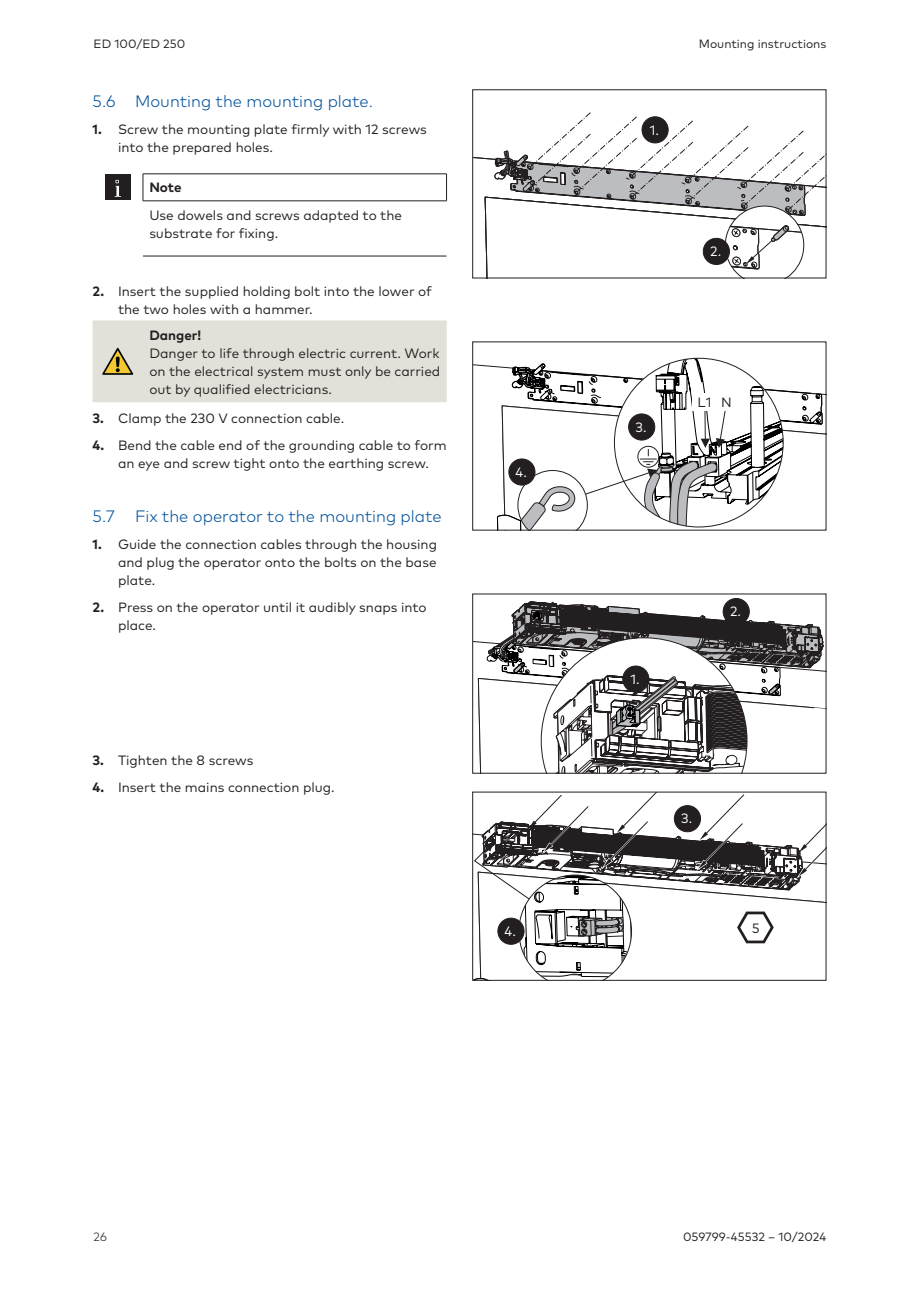
<style>
.page{position:relative;width:919px;height:1289px;background:#fff}
.page>*{position:absolute;margin:0;border:0;box-sizing:border-box;transform-origin:0 0}
.t1{font:300 16.5px "Mark Pro";color:#01519b}
.Table_text{font:13.5px/18px "Mark Pro";color:#231f20}
.Body_text{font:13.5px "Mark Pro";color:#fff}
.Table_title{font:700 13.5px "Mark Pro";color:#231f20}
.Body_text-2{font:700 13.5px "Mark Pro";color:#231f20}
.Text_in_picture{font:13.5px "Mark Pro";color:#231f20}
.t2{font:12px "Mark Pro";color:#231f20}
.t3{font:300 12px "Mark Pro";color:#231f20}
.s1{font-weight:700}
</style>
<div class="page">
<hr style="left:143px;top:173px;width:303px;height:1px;background:#231f20">
<svg style="left:143px;top:174px;width:1px;height:26px"></svg>
<svg style="left:446px;top:174px;width:1px;height:27px"></svg>
<hr style="left:143px;top:200px;width:303px;height:1px;background:#231f20">
<hr style="left:143px;top:256px;width:303px;height:1px;background:#231f20">
<div style="left:105px;top:175px;width:25px;height:25px;background:#231f20"></div>
<svg style="left:115px;top:180px;width:6px;height:17px"></svg>
<div style="left:92px;top:320px;width:354px;height:82px;background:#e2e1d9"></div>
<svg style="left:474px;top:112px;width:350px;height:164px"></svg>
<div style="left:472px;top:89px;width:354px;height:189px;border:1px solid #231f20"></div>
<div style="left:642px;top:117px;width:26px;height:26px;background:#231f20;border-radius:50%"></div>
<div style="left:641px;top:116px;width:27px;height:27px;border:1px solid #231f20;border-radius:50%"></div>
<div style="left:703px;top:238px;width:26px;height:26px;background:#231f20;border-radius:50%"></div>
<div style="left:702px;top:238px;width:27px;height:27px;border:1px solid #231f20;border-radius:50%"></div>
<svg style="left:474px;top:357px;width:350px;height:171px"></svg>
<div style="left:692px;top:394px;width:24px;height:17px;background:#fff"></div>
<div style="left:717px;top:394px;width:18px;height:17px;background:#fff"></div>
<div style="left:628px;top:414px;width:26px;height:26px;background:#231f20;border-radius:50%"></div>
<div style="left:628px;top:413px;width:27px;height:27px;border:1px solid #231f20;border-radius:50%"></div>
<div style="left:509px;top:459px;width:26px;height:26px;background:#231f20;border-radius:50%"></div>
<div style="left:508px;top:458px;width:27px;height:27px;border:1px solid #231f20;border-radius:50%"></div>
<svg style="left:472px;top:593px;width:355px;height:388px"></svg>
<div style="left:674px;top:805px;width:26px;height:26px;background:#231f20;border-radius:50%"></div>
<div style="left:674px;top:805px;width:27px;height:27px;border:1px solid #231f20;border-radius:50%"></div>
<div style="left:498px;top:918px;width:26px;height:26px;background:#231f20;border-radius:50%"></div>
<div style="left:497px;top:917px;width:27px;height:27px;border:1px solid #231f20;border-radius:50%"></div>
<p class="t2" style="left:94px;top:35px;width:93px">ED 100/ED 250</p>
<p class="t2" style="left:698px;top:35px;width:129px">Mounting instructions</p>
<p class="t1" style="left:92px;top:89px;width:282px">5.6 Mounting the mounting plate.</p>
<p class="Table_text" style="left:118px;top:119px;width:310px;text-indent:-26px"><span class="s1">1.</span> Screw the mounting plate firmly with 12 screws into the prepared holes.</p>
<p class="Body_text-2" style="left:149px;top:177px;width:34px">Note</p>
<p class="Table_text" style="left:149px;top:205px;width:254px">Use dowels and screws adapted to the substrate for fixing.</p>
<p class="Table_text" style="left:118px;top:281px;width:315px;text-indent:-26px"><span class="s1">2.</span> Insert the supplied holding bolt into the lower of the two holes with a hammer.</p>
<p class="Table_title" style="left:149px;top:324px;width:53px">Danger!</p>
<p class="Table_text" style="left:149px;top:343px;width:292px;text-align:justify">Danger to life through electric current. Work on the electrical system must only be carried out by qualified electricians.</p>
<p class="Table_text" style="left:92px;top:407px;width:253px"><span class="s1">3.</span> Clamp the 230 V connection cable.</p>
<p class="Table_text" style="left:92px;top:434px;width:355px;text-align:center"><span class="s1">4.</span> Bend the cable end of the grounding cable to form an eye and screw tight onto the earthing screw.</p>
<p class="t1" style="left:92px;top:503px;width:351px">5.7 Fix the operator to the mounting plate</p>
<p class="Table_text" style="left:118px;top:533px;width:320px;text-align:justify;text-indent:-26px"><span class="s1">1.</span> Guide the connection cables through the housing and plug the operator onto the bolts on the base plate.</p>
<p class="Table_text" style="left:118px;top:596px;width:310px;text-indent:-26px"><span class="s1">2.</span> Press on the operator until it audibly snaps into place.</p>
<p class="Table_text" style="left:92px;top:749px;width:162px"><span class="s1">3.</span> Tighten the 8 screws</p>
<p class="Table_text" style="left:92px;top:776px;width:244px"><span class="s1">4.</span> Insert the mains connection plug.</p>
<p class="Body_text" style="left:515px;top:462px;width:13px">4.</p>
<p class="Body_text" style="left:504px;top:921px;width:13px">4.</p>
<p class="Body_text" style="left:649px;top:120px;width:11px">1.</p>
<p class="Body_text" style="left:710px;top:241px;width:13px">2.</p>
<p class="Body_text" style="left:635px;top:417px;width:13px">3.</p>
<p class="Text_in_picture" style="left:697px;top:392px;width:15px">L1</p>
<p class="Text_in_picture" style="left:721px;top:392px;width:12px">N</p>
<p class="Body_text" style="left:630px;top:669px;width:11px">1.</p>
<p class="Body_text" style="left:730px;top:601px;width:13px">2.</p>
<p class="Body_text" style="left:681px;top:808px;width:13px">3.</p>
<p class="Table_text" style="left:751px;top:918px;width:10px">5</p>
<p class="t3" style="left:94px;top:1227px;width:15px">26</p>
<p class="t2" style="left:683px;top:1227px;width:145px">059799-45532 – 10/2024</p>
</div>
